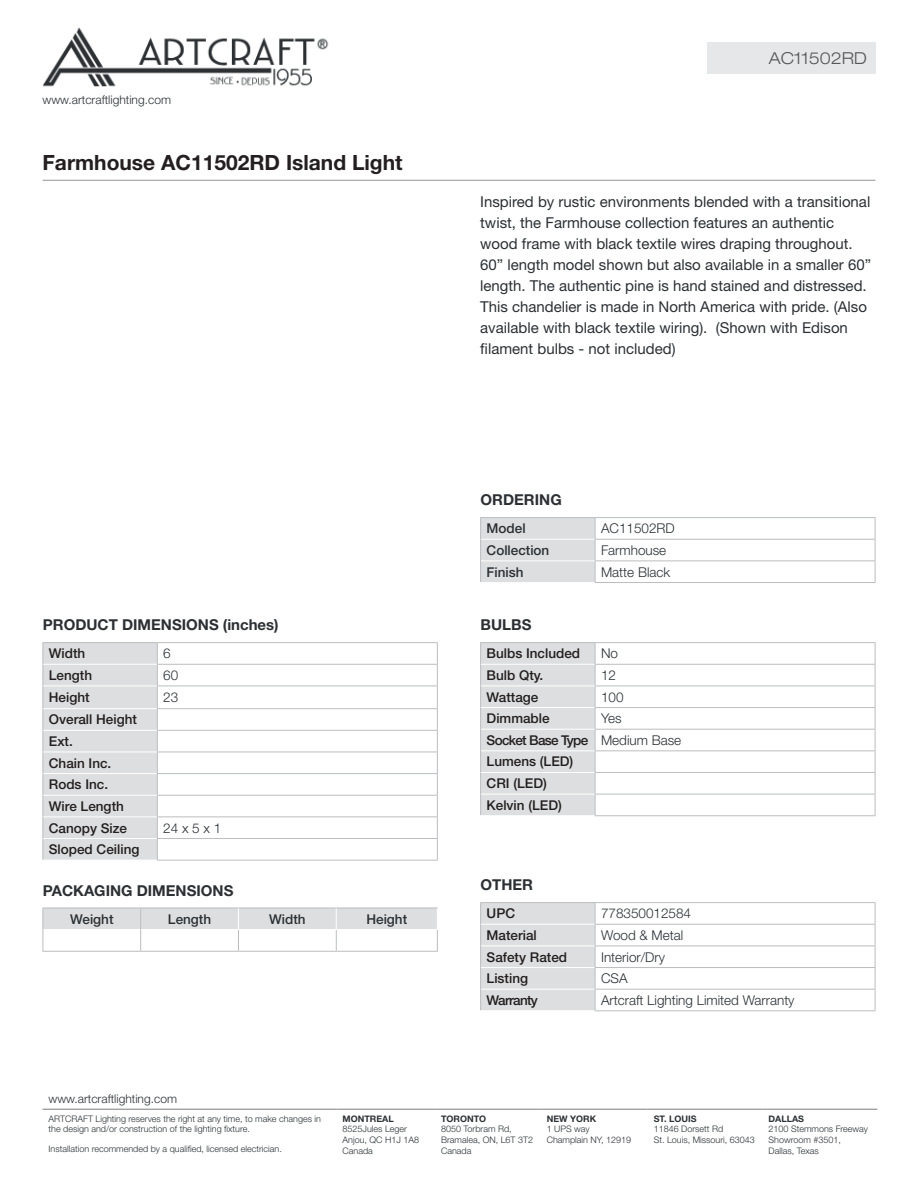
<style>
.page{position:relative;width:918px;height:1188px;background:#fff}
.page>*{position:absolute;margin:0;border:0;box-sizing:border-box;transform-origin:0 0}
.t1{font:700 21px "Helvetica Neue LT Std";color:#231f20}
.t2{font:300 expanded 16.5px "Helvetica Neue LT Std";color:#57585a}
.t3{font:15px/21px "Helvetica Neue LT Std";color:#2c3033}
.t4{font:700 15px "Helvetica Neue LT Std";color:#2c3033}
.t5{font:500 13.5px/21.6px "Helvetica Neue LT Std";color:#231f20}
.t6{font:300 13.5px "Helvetica Neue LT Std";color:#2c3033}
.t7{font:500 13.5px "Helvetica Neue LT Std";color:#2c3033}
.t8{font:500 13.5px "Helvetica Neue LT Std";letter-spacing:-.05em;color:#231f20}
.t9{font:300 12px "Helvetica Neue LT Std";color:#2c3033}
.t10{font:300 9px/10.8px "Helvetica Neue LT Std";color:#2c3033}
.t11{font:700 9px "Helvetica Neue LT Std";color:#2c3033}
.s1{font-weight:300;color:#2c3033}
</style>
<div class="page">
<img style="left:43px;top:27px;width:286px;height:60px">
<hr style="left:43px;top:1109px;width:294px;height:1px;background:#7e7c7f">
<hr style="left:337px;top:1109px;width:98px;height:1px;background:#7e7c7f">
<hr style="left:435px;top:1109px;width:106px;height:1px;background:#7e7c7f">
<hr style="left:541px;top:1109px;width:107px;height:1px;background:#7e7c7f">
<hr style="left:648px;top:1109px;width:115px;height:1px;background:#7e7c7f">
<hr style="left:763px;top:1109px;width:114px;height:1px;background:#7e7c7f">
<hr style="left:43px;top:180px;width:832px;height:1px;background:#939598">
<div style="left:707px;top:43px;width:168px;height:31px;background:#e6e7e9"></div>
<hr style="left:43px;top:642px;width:114px;height:1px;background:#bcbdc0">
<hr style="left:157px;top:642px;width:281px;height:1px;background:#bcbdc0">
<hr style="left:157px;top:664px;width:281px;height:1px;background:#bcbdc0">
<hr style="left:157px;top:686px;width:281px;height:1px;background:#bcbdc0">
<hr style="left:157px;top:708px;width:281px;height:1px;background:#bcbdc0">
<hr style="left:157px;top:730px;width:281px;height:1px;background:#bcbdc0">
<hr style="left:157px;top:752px;width:281px;height:1px;background:#bcbdc0">
<hr style="left:157px;top:773px;width:281px;height:1px;background:#bcbdc0">
<hr style="left:157px;top:795px;width:281px;height:1px;background:#bcbdc0">
<hr style="left:157px;top:816px;width:281px;height:1px;background:#bcbdc0">
<hr style="left:157px;top:838px;width:281px;height:1px;background:#bcbdc0">
<div style="left:43px;top:643px;width:115px;height:217px;background:#dddedf"></div>
<svg style="left:437px;top:643px;width:1px;height:217px"></svg>
<hr style="left:157px;top:860px;width:281px;height:1px;background:#bcbdc0">
<hr style="left:43px;top:664px;width:114px;height:1px;background:#fff">
<hr style="left:43px;top:686px;width:114px;height:1px;background:#fff">
<hr style="left:43px;top:708px;width:114px;height:1px;background:#fff">
<hr style="left:43px;top:730px;width:114px;height:1px;background:#fff">
<hr style="left:43px;top:752px;width:114px;height:1px;background:#fff">
<hr style="left:43px;top:773px;width:114px;height:1px;background:#fff">
<hr style="left:43px;top:795px;width:114px;height:1px;background:#fff">
<hr style="left:43px;top:816px;width:114px;height:1px;background:#fff">
<hr style="left:43px;top:838px;width:114px;height:1px;background:#fff">
<hr style="left:43px;top:951px;width:98px;height:1px;background:#bcbdc0">
<hr style="left:141px;top:951px;width:97px;height:1px;background:#bcbdc0">
<hr style="left:238px;top:951px;width:98px;height:1px;background:#bcbdc0">
<hr style="left:336px;top:951px;width:102px;height:1px;background:#bcbdc0">
<svg style="left:43px;top:908px;width:395px;height:43px"></svg>
<hr style="left:480px;top:642px;width:115px;height:1px;background:#bcbdc0">
<hr style="left:595px;top:642px;width:280px;height:1px;background:#bcbdc0">
<hr style="left:595px;top:664px;width:280px;height:1px;background:#bcbdc0">
<hr style="left:595px;top:686px;width:280px;height:1px;background:#bcbdc0">
<hr style="left:595px;top:707px;width:280px;height:1px;background:#bcbdc0">
<hr style="left:595px;top:729px;width:280px;height:1px;background:#bcbdc0">
<hr style="left:595px;top:750px;width:280px;height:1px;background:#bcbdc0">
<hr style="left:595px;top:772px;width:280px;height:1px;background:#bcbdc0">
<hr style="left:595px;top:794px;width:280px;height:1px;background:#bcbdc0">
<div style="left:480px;top:643px;width:116px;height:172px;background:#dddedf"></div>
<svg style="left:875px;top:643px;width:1px;height:172px"></svg>
<hr style="left:595px;top:815px;width:280px;height:1px;background:#bcbdc0">
<hr style="left:481px;top:664px;width:114px;height:1px;background:#fff">
<hr style="left:481px;top:686px;width:114px;height:1px;background:#fff">
<hr style="left:481px;top:707px;width:114px;height:1px;background:#fff">
<hr style="left:481px;top:729px;width:114px;height:1px;background:#fff">
<hr style="left:481px;top:750px;width:114px;height:1px;background:#fff">
<hr style="left:481px;top:772px;width:114px;height:1px;background:#fff">
<hr style="left:481px;top:794px;width:114px;height:1px;background:#fff">
<hr style="left:480px;top:902px;width:115px;height:1px;background:#bcbdc0">
<hr style="left:595px;top:902px;width:280px;height:1px;background:#bcbdc0">
<hr style="left:595px;top:924px;width:280px;height:1px;background:#bcbdc0">
<hr style="left:595px;top:946px;width:280px;height:1px;background:#bcbdc0">
<hr style="left:595px;top:967px;width:280px;height:1px;background:#bcbdc0">
<hr style="left:595px;top:989px;width:280px;height:1px;background:#bcbdc0">
<div style="left:480px;top:903px;width:116px;height:107px;background:#dddedf"></div>
<svg style="left:875px;top:903px;width:1px;height:107px"></svg>
<hr style="left:595px;top:1010px;width:280px;height:1px;background:#bcbdc0">
<hr style="left:481px;top:924px;width:114px;height:1px;background:#fff">
<hr style="left:481px;top:946px;width:114px;height:1px;background:#fff">
<hr style="left:481px;top:967px;width:114px;height:1px;background:#fff">
<hr style="left:481px;top:989px;width:114px;height:1px;background:#fff">
<hr style="left:480px;top:517px;width:115px;height:1px;background:#bcbdc0">
<hr style="left:595px;top:517px;width:280px;height:1px;background:#bcbdc0">
<hr style="left:595px;top:539px;width:280px;height:1px;background:#bcbdc0">
<hr style="left:595px;top:561px;width:280px;height:1px;background:#bcbdc0">
<div style="left:480px;top:518px;width:116px;height:64px;background:#dddedf"></div>
<svg style="left:875px;top:518px;width:1px;height:64px"></svg>
<hr style="left:595px;top:582px;width:280px;height:1px;background:#bcbdc0">
<hr style="left:481px;top:539px;width:114px;height:1px;background:#fff">
<hr style="left:481px;top:561px;width:114px;height:1px;background:#fff">
<p class="t9" style="left:43px;top:93px;width:130px">www.artcraftlighting.com</p>
<h1 class="t1" style="left:43px;top:150px;width:362px">Farmhouse AC11502RD Island Light</h1>
<p class="t2" style="left:769px;top:48px;width:100px">AC11502RD</p>
<p class="t3" style="left:480px;top:191px;width:392px">Inspired by rustic environments blended with a transitional twist, the Farmhouse collection features an authentic wood frame with black textile wires draping throughout.<br>60” length model shown but also available in a smaller 60” length. The authentic pine is hand stained and distressed.<br>This chandelier is made in North America with pride. (Also available with black textile wiring). (Shown with Edison filament bulbs - not included)</p>
<p class="t4" style="left:43px;top:615px;width:237px">PRODUCT DIMENSIONS (inches)</p>
<p class="t5" style="left:49px;top:643px;width:38px">Width</p>
<p class="t6" style="left:163px;top:645px;width:9px">6</p>
<p class="t5" style="left:49px;top:664px;width:45px">Length</p>
<p class="t6" style="left:163px;top:667px;width:17px">60</p>
<p class="t5" style="left:49px;top:686px;width:42px">Height</p>
<p class="t6" style="left:163px;top:689px;width:17px">23</p>
<p class="t5" style="left:49px;top:709px;width:90px">Overall Height<br>Ext.<br>Chain Inc.<br>Rods Inc.<br>Wire Length<br>Canopy Size</p>
<p class="t6" style="left:163px;top:819px;width:60px">24 x 5 x 1</p>
<p class="t5" style="left:49px;top:838px;width:92px">Sloped Ceiling</p>
<p class="t4" style="left:43px;top:881px;width:192px">PACKAGING DIMENSIONS</p>
<p class="t7" style="left:70px;top:911px;width:45px">Weight</p>
<p class="t7" style="left:168px;top:911px;width:45px">Length</p>
<p class="t7" style="left:269px;top:911px;width:38px">Width</p>
<p class="t7" style="left:366px;top:911px;width:42px">Height</p>
<p class="t4" style="left:481px;top:490px;width:83px">ORDERING</p>
<p class="t7" style="left:487px;top:520px;width:41px">Model</p>
<p class="t6" style="left:601px;top:520px;width:75px">AC11502RD</p>
<p class="t7" style="left:487px;top:542px;width:64px">Collection</p>
<p class="t6" style="left:601px;top:542px;width:67px">Farmhouse</p>
<p class="t7" style="left:487px;top:564px;width:39px">Finish</p>
<p class="t6" style="left:601px;top:563px;width:71px">Matte Black</p>
<p class="t4" style="left:481px;top:615px;width:52px">BULBS</p>
<p class="t5" style="left:487px;top:643px;width:95px">Bulbs Included</p>
<p class="t6" style="left:601px;top:645px;width:19px">No</p>
<p class="t5" style="left:487px;top:664px;width:58px">Bulb Qty.</p>
<p class="t6" style="left:601px;top:667px;width:17px">12</p>
<p class="t5" style="left:487px;top:686px;width:53px">Wattage</p>
<p class="t6" style="left:601px;top:689px;width:24px">100</p>
<p class="t5" style="left:487px;top:707px;width:65px">Dimmable</p>
<p class="t5" style="left:487px;top:707px;width:196px;text-indent:114px"><span class="s1">Yes<br></span>Socket Base Type <span class="s1">Medium Base<br></span>Lumens (LED)<br>CRI (LED)<br>Kelvin (LED)</p>
<p class="t4" style="left:481px;top:875px;width:54px">OTHER</p>
<p class="t5" style="left:487px;top:903px;width:30px">UPC</p>
<p class="t6" style="left:601px;top:905px;width:92px">778350012584</p>
<p class="t5" style="left:487px;top:924px;width:52px">Material</p>
<p class="t6" style="left:601px;top:927px;width:84px">Wood &amp; Metal</p>
<p class="t5" style="left:487px;top:946px;width:82px">Safety Rated</p>
<p class="t6" style="left:601px;top:948px;width:66px">Interior/Dry</p>
<p class="t5" style="left:487px;top:967px;width:43px">Listing</p>
<p class="t6" style="left:601px;top:970px;width:28px">CSA</p>
<p class="t8" style="left:487px;top:992px;width:53px">Warranty</p>
<p class="t6" style="left:601px;top:992px;width:195px">Artcraft Lighting Limited Warranty</p>
<p class="t9" style="left:49px;top:1092px;width:130px">www.artcraftlighting.com</p>
<p class="t10" style="left:49px;top:1113px;width:274px">ARTCRAFT Lighting reserves the right at any time, to make changes in the design and/or construction of the lighting fixture.</p>
<p class="t10" style="left:49px;top:1143px;width:235px">Installation recommended by a qualified, licensed electrician.</p>
<p class="t11" style="left:343px;top:1113px;width:53px">MONTREAL</p>
<p class="t10" style="left:343px;top:1124px;width:78px">8525Jules Leger<br>Anjou, QC H1J 1A8<br>Canada</p>
<p class="t11" style="left:441px;top:1113px;width:47px">TORONTO</p>
<p class="t10" style="left:441px;top:1124px;width:94px">8050 Torbram Rd,<br>Bramalea, ON, L6T 3T2<br>Canada</p>
<p class="t11" style="left:547px;top:1113px;width:51px">NEW YORK</p>
<p class="t10" style="left:547px;top:1124px;width:86px">1 UPS way<br>Champlain NY, 12919</p>
<p class="t11" style="left:654px;top:1113px;width:44px">ST. LOUIS</p>
<p class="t10" style="left:654px;top:1124px;width:103px">11846 Dorsett Rd<br>St. Louis, Missouri, 63043</p>
<p class="t11" style="left:769px;top:1113px;width:37px">DALLAS</p>
<p class="t10" style="left:769px;top:1124px;width:101px">2100 Stemmons Freeway<br>Showroom #3501,<br>Dallas, Texas</p>
</div>
